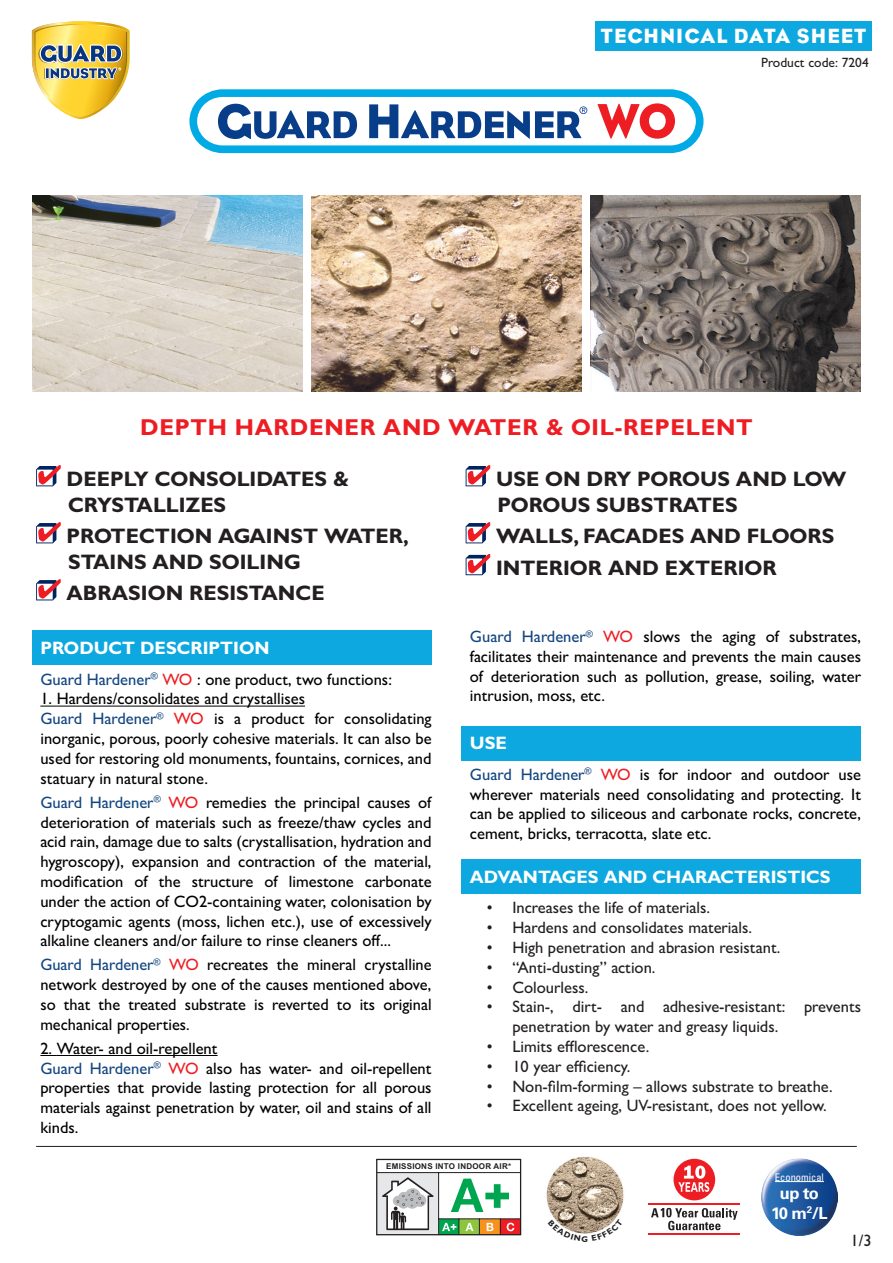
<style>
.page{position:relative;width:893px;height:1263px;background:#fff}
.page>*{position:absolute;margin:0;border:0;box-sizing:border-box;transform-origin:0 0}
.t1{font:700 23.1px "Gill Sans MT Std";letter-spacing:.03em;color:#ee1d23}
.Retrait_corps_de_tex{font:700 21px/25.2px "Gill Sans MT Std";color:#231f20}
.t2{font:21px "Eagle";letter-spacing:.05em;color:#fff}
.Retrait_corps_de_tex-2{font:700 18px "Gill Sans MT Std";color:#fff}
.paragraphe_descripti{font:500 16.5px/19.8px "Gill Sans MT Std";color:#000001;text-align:justify}
.Retrait_corps_de_tex-3{font:500 16.5px/19.8px "Gill Sans MT Std";color:#231f20}
.Retrait_corps_de_tex-4{font:500 16.5px/19.8px "Gill Sans MT Std";color:#000001;text-align:justify}
.t3{font:700 16.5px "Univers LT Std";color:#fff}
.t4{font:500 13.5px "Gill Sans MT Std";color:#231f20}
.t5{font:condensed 10.5px "Univers LT Std";color:#fff}
.t6{font:700 7.95px "Arial";letter-spacing:.03em;color:#231f20}
.s1{color:#134680}
.s2{color:#ee1d23}
</style>
<div class="page">
<svg style="left:40px;top:706px;width:17px;height:1px"></svg>
<hr style="left:57px;top:706px;width:248px;height:1px;background:#000001">
<svg style="left:40px;top:1055px;width:17px;height:1px"></svg>
<hr style="left:57px;top:1055px;width:161px;height:1px;background:#000001">
<div style="left:32px;top:631px;width:400px;height:34px;background:#0ca8df"></div>
<div style="left:461px;top:726px;width:400px;height:34px;background:#0ca8df"></div>
<div style="left:461px;top:859px;width:400px;height:34px;background:#0ca8df"></div>
<svg style="left:36px;top:465px;width:25px;height:21px"></svg>
<svg style="left:36px;top:522px;width:25px;height:21px"></svg>
<svg style="left:36px;top:579px;width:25px;height:21px"></svg>
<svg style="left:466px;top:465px;width:24px;height:21px"></svg>
<svg style="left:466px;top:522px;width:24px;height:21px"></svg>
<svg style="left:466px;top:554px;width:24px;height:21px"></svg>
<div style="left:595px;top:21px;width:277px;height:30px;background:#0ca8df"></div>
<svg style="left:32px;top:21px;width:98px;height:98px"></svg>
<svg style="left:189px;top:89px;width:514px;height:64px"></svg>
<img style="left:590px;top:196px;width:270px;height:195px">
<img style="left:311px;top:196px;width:270px;height:195px">
<img style="left:33px;top:196px;width:270px;height:195px">
<hr style="left:36px;top:1146px;width:821px;height:1px;background:#231f20">
<img style="left:761px;top:1159px;width:77px;height:76px">
<hr style="left:775px;top:1181px;width:49px;height:1px;background:#fff">
<svg style="left:451px;top:1178px;width:58px;height:34px"></svg>
<div style="left:439px;top:1219px;width:20px;height:15px;background:#00a54f"></div>
<div style="left:459px;top:1219px;width:21px;height:15px;background:#8bc63e"></div>
<div style="left:480px;top:1219px;width:20px;height:15px;background:#f7931d"></div>
<div style="left:500px;top:1219px;width:21px;height:15px;background:#ee1d23"></div>
<svg style="left:487px;top:1223px;width:6px;height:8px"></svg>
<svg style="left:507px;top:1222px;width:7px;height:9px"></svg>
<div style="left:377px;top:1172px;width:62px;height:62px;background:#e6e7e9"></div>
<svg style="left:382px;top:1177px;width:51px;height:53px"></svg>
<hr style="left:377px;top:1172px;width:143px;height:1px;background:#231f20">
<hr style="left:438px;top:1172px;width:1px;height:62px;background:#231f20">
<hr style="left:439px;top:1218px;width:82px;height:1px;background:#231f20">
<svg style="left:442px;top:1219px;width:17px;height:14px"></svg>
<svg style="left:465px;top:1219px;width:15px;height:14px"></svg>
<svg style="left:500px;top:1219px;width:1px;height:14px"></svg>
<div style="left:376px;top:1159px;width:145px;height:76px;border:1px solid #231f20"></div>
<hr style="left:649px;top:1203px;width:91px;height:2px;background:#ee1d23">
<hr style="left:649px;top:1233px;width:91px;height:2px;background:#ee1d23">
<div style="left:674px;top:1159px;width:41px;height:41px;background:#ee1d23;border-radius:50%"></div>
<svg style="left:678px;top:1165px;width:31px;height:27px"></svg>
<svg style="left:651px;top:1208px;width:87px;height:22px"></svg>
<img style="left:550px;top:1157px;width:32px;height:23px">
<svg style="left:554px;top:1218px;width:62px;height:16px"></svg>
<p class="t2" style="left:601px;top:24px;width:267px">TECHNICAL DATA SHEET</p>
<p class="t4" style="left:761px;top:54px;width:109px">Product code: 7204</p>
<p class="t1" style="left:140px;top:413px;width:614px">DEPTH HARDENER AND WATER &amp; OIL-REPELENT</p>
<p class="Retrait_corps_de_tex" style="left:67px;top:466px;width:284px">DEEPLY CONSOLIDATES &amp;<br>CRYSTALLIZES</p>
<p class="Retrait_corps_de_tex" style="left:67px;top:523px;width:344px">PROTECTION AGAINST WATER,<br>STAINS AND SOILING</p>
<p class="Retrait_corps_de_tex" style="left:67px;top:580px;width:260px">ABRASION RESISTANCE</p>
<p class="Retrait_corps_de_tex-2" style="left:40px;top:637px;width:231px">PRODUCT DESCRIPTION</p>
<p class="paragraphe_descripti" style="left:40px;top:669px;width:353px"><span class="s1">Guard Hardener</span><sup>®</sup> <span class="s2">WO</span> : one product, two functions:</p>
<p class="paragraphe_descripti" style="left:40px;top:689px;width:266px">1. Hardens/consolidates and crystallises</p>
<p class="paragraphe_descripti" style="left:40px;top:709px;width:393px"><span class="s1">Guard Hardener</span><sup>®</sup> <span class="s2">WO</span> is a product for consolidating inorganic, porous, poorly cohesive materials. It can also be used for restoring old monuments, fountains, cornices, and statuary in natural stone.</p>
<p class="paragraphe_descripti" style="left:40px;top:792px;width:393px"><span class="s1">Guard Hardener</span><sup>®</sup> <span class="s2">WO</span> remedies the principal causes of deterioration of materials such as freeze/thaw cycles and acid rain, damage due to salts (crystallisation, hydration and hygroscopy), expansion and contraction of the material, modification of the structure of limestone carbonate under the action of CO2-containing water, colonisation by cryptogamic agents (moss, lichen etc.), use of excessively alkaline cleaners and/or failure to rinse cleaners off...</p>
<p class="paragraphe_descripti" style="left:40px;top:955px;width:393px"><span class="s1">Guard Hardener</span><sup>®</sup> <span class="s2">WO</span> recreates the mineral crystalline network destroyed by one of the causes mentioned above, so that the treated substrate is reverted to its original mechanical properties.</p>
<p class="paragraphe_descripti" style="left:40px;top:1038px;width:179px">2. Water- and oil-repellent</p>
<p class="paragraphe_descripti" style="left:40px;top:1058px;width:393px"><span class="s1">Guard Hardener</span><sup>®</sup> <span class="s2">WO</span> also has water- and oil-repellent properties that provide lasting protection for all porous materials against penetration by water, oil and stains of all kinds.</p>
<p class="Retrait_corps_de_tex" style="left:496px;top:466px;width:352px">USE ON DRY POROUS AND LOW<br>POROUS SUBSTRATES</p>
<p class="Retrait_corps_de_tex" style="left:496px;top:523px;width:340px">WALLS, FACADES AND FLOORS</p>
<p class="Retrait_corps_de_tex" style="left:496px;top:555px;width:282px">INTERIOR AND EXTERIOR</p>
<p class="paragraphe_descripti" style="left:470px;top:626px;width:393px"><span class="s1">Guard Hardener</span><sup>®</sup> <span class="s2">WO</span> slows the aging of substrates, facilitates their maintenance and prevents the main causes of deterioration such as pollution, grease, soiling, water intrusion, moss, etc.</p>
<p class="Retrait_corps_de_tex-2" style="left:470px;top:732px;width:39px">USE</p>
<p class="Retrait_corps_de_tex-4" style="left:470px;top:764px;width:393px"><span class="s1">Guard Hardener</span><sup>®</sup> <span class="s2">WO</span> is for indoor and outdoor use wherever materials need consolidating and protecting. It can be applied to siliceous and carbonate rocks, concrete, cement, bricks, terracotta, slate etc.</p>
<p class="Retrait_corps_de_tex-2" style="left:470px;top:865px;width:362px">ADVANTAGES AND CHARACTERISTICS</p>
<p class="Retrait_corps_de_tex-3" style="left:487px;top:898px;width:225px">• Increases the life of materials.</p>
<p class="Retrait_corps_de_tex-3" style="left:487px;top:917px;width:267px">• Hardens and consolidates materials.</p>
<p class="Retrait_corps_de_tex-3" style="left:487px;top:937px;width:295px">• High penetration and abrasion resistant.</p>
<p class="Retrait_corps_de_tex-3" style="left:487px;top:957px;width:170px">• “Anti-dusting” action.</p>
<p class="Retrait_corps_de_tex-3" style="left:487px;top:977px;width:103px">• Colourless.</p>
<p class="Retrait_corps_de_tex-3" style="left:512px;top:997px;width:350px;text-indent:-26px">• Stain-, dirt- and adhesive-resistant: prevents penetration by water and greasy liquids.</p>
<p class="Retrait_corps_de_tex-3" style="left:487px;top:1036px;width:164px">• Limits efflorescence.</p>
<p class="Retrait_corps_de_tex-3" style="left:487px;top:1056px;width:145px">• 10 year efficiency.</p>
<p class="Retrait_corps_de_tex-3" style="left:487px;top:1076px;width:347px">• Non-film-forming – allows substrate to breathe.</p>
<p class="Retrait_corps_de_tex-3" style="left:487px;top:1096px;width:341px">• Excellent ageing, UV-resistant, does not yellow.</p>
<p class="t6" style="left:386px;top:1161px;width:127px">EMISSIONS INTO INDOOR AIR*</p>
<p class="t5" style="left:775px;top:1170px;width:50px">Economical</p>
<p class="t3" style="left:780px;top:1183px;width:40px">up to</p>
<p class="t3" style="left:771px;top:1203px;width:58px">10 m<sup>2</sup>/L</p>
<p class="Retrait_corps_de_tex-3" style="left:851px;top:1230px;width:23px">1/3</p>
</div>
